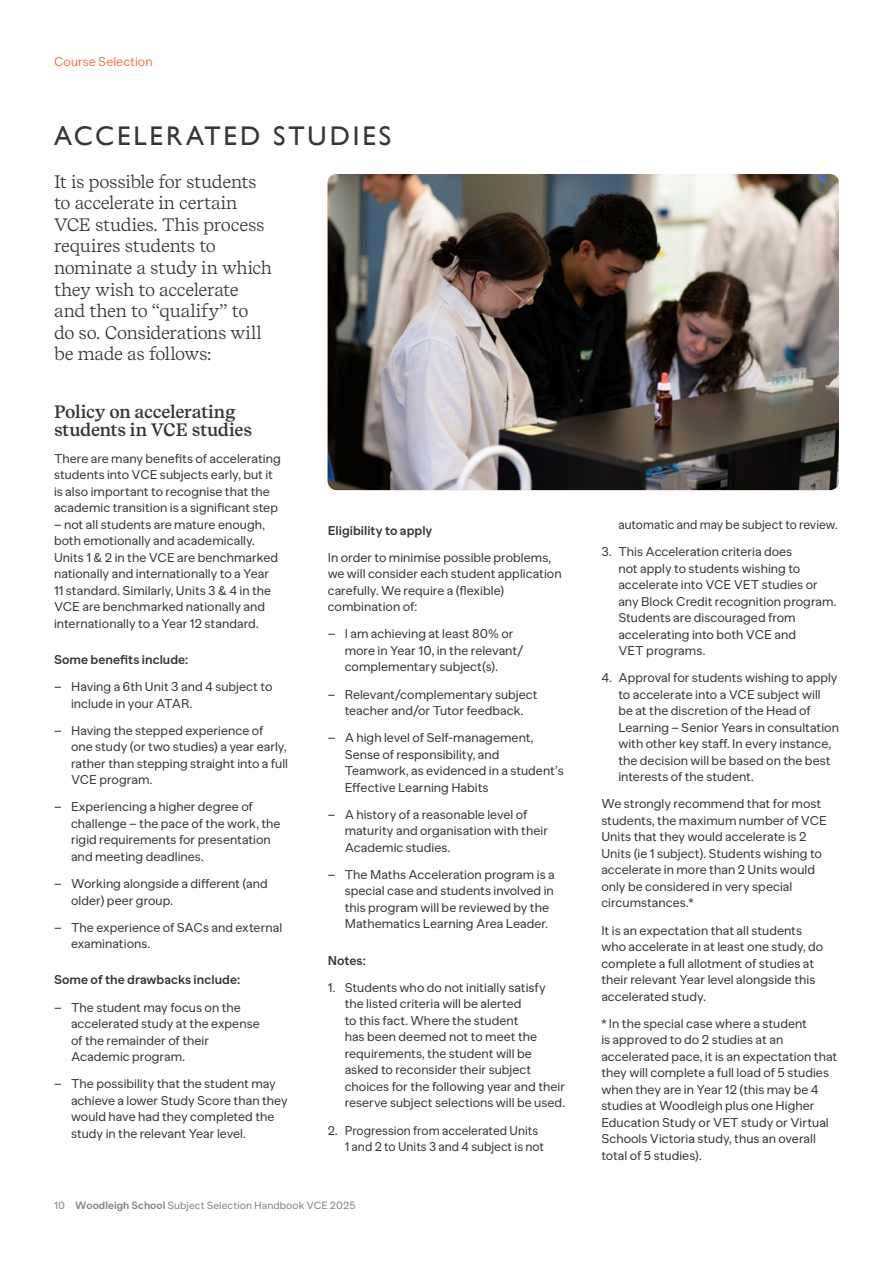
<style>
.page{position:relative;width:893px;height:1263px;background:#fff}
.page>*{position:absolute;margin:0;border:0;box-sizing:border-box;transform-origin:0 0}
.t1{font:27px "Gill Sans";letter-spacing:.105em;color:#373736}
.t2{font:18px/21.6px "Recife Text";letter-spacing:-.02em;color:#373736}
.t3{font:600 18px/18px "Recife Text";letter-spacing:-.02em;color:#373736}
.t4{font:12.75px/16.5px "MNKY Banana Grotesk";letter-spacing:.005em;color:#373736}
.t5{font:12.75px/16.5px "MNKY Banana Grotesk";letter-spacing:.005em;color:#373736;scale:.96 1}
.t6{font:700 12.75px "MNKY Banana Grotesk";letter-spacing:.005em;color:#373736}
.t7{font:12.75px "MNKY Banana Grotesk";letter-spacing:.005em;color:#f4764a}
.t8{font:10.5px "MNKY Banana Grotesk";letter-spacing:.01em;color:#858180}
.s1{font-weight:700}
</style>
<div class="page">
<img style="left:328px;top:174px;width:511px;height:316px">
<p class="t7" style="left:54px;top:55px;width:100px">Course Selection</p>
<h1 class="t1" style="left:54px;top:120px;width:339px">ACCELERATED STUDIES</h1>
<h2 class="t2" style="left:54px;top:169px;width:220px">It is possible for students to accelerate in certain<br>VCE studies. This process requires students to nominate a study in which they wish to accelerate and then to “qualify” to do so. Considerations will be made as follows:</h2>
<h2 class="t3" style="left:54px;top:402px;width:200px">Policy on accelerating students in VCE studies</h2>
<p class="t4" style="left:54px;top:450px;width:228px">There are many benefits of accelerating students into VCE subjects early, but it is also important to recognise that the academic transition is a significant step</p>
<p class="t4" style="left:54px;top:516px;width:226px">– not all students are mature enough, both emotionally and academically.<br>Units 1 &amp; 2 in the VCE are benchmarked nationally and internationally to a Year 11 standard. Similarly, Units 3 &amp; 4 in the VCE are benchmarked nationally and internationally to a Year 12 standard.</p>
<p class="t6" style="left:54px;top:653px;width:136px">Some benefits include:</p>
<p class="t4" style="left:71px;top:679px;width:203px;text-indent:-17px">– Having a 6th Unit 3 and 4 subject to include in your ATAR.</p>
<p class="t4" style="left:71px;top:722px;width:219px;text-indent:-17px">– Having the stepped experience of one study (or two studies) a year early, rather than stepping straight into a full<br>VCE program.</p>
<p class="t4" style="left:71px;top:799px;width:211px;text-indent:-17px">– Experiencing a higher degree of challenge – the pace of the work, the rigid requirements for presentation and meeting deadlines.</p>
<p class="t4" style="left:71px;top:875px;width:198px;text-indent:-17px">– Working alongside a different (and older) peer group.</p>
<p class="t4" style="left:71px;top:919px;width:213px;text-indent:-17px">– The experience of SACs and external examinations.</p>
<p class="t6" style="left:54px;top:973px;width:188px">Some of the drawbacks include:</p>
<p class="t4" style="left:71px;top:999px;width:190px;text-indent:-17px">– The student may focus on the accelerated study at the expense of the remainder of their<br>Academic program.</p>
<p class="t4" style="left:71px;top:1076px;width:218px;text-indent:-17px">– The possibility that the student may achieve a lower Study Score than they would have had they completed the study in the relevant Year level.</p>
<p class="t6" style="left:328px;top:523px;width:106px">Eligibility to apply</p>
<p class="t4" style="left:328px;top:549px;width:235px">In order to minimise possible problems, we will consider each student application carefully. We require a (flexible) combination of:</p>
<p class="t4" style="left:345px;top:626px;width:180px;text-indent:-17px">– I am achieving at least 80% or more in Year 10, in the relevant/ complementary subject(s).</p>
<p class="t4" style="left:328px;top:686px;width:211px;text-align:center">– Relevant/complementary subject teacher and/or Tutor feedback.</p>
<p class="t4" style="left:345px;top:730px;width:221px;text-indent:-17px">– A high level of Self-management,<br>Sense of responsibility, and<br>Teamwork, as evidenced in a student’s<br>Effective Learning Habits</p>
<p class="t4" style="left:345px;top:806px;width:205px;text-indent:-17px">– A history of a reasonable level of maturity and organisation with their<br>Academic studies.</p>
<p class="t4" style="left:345px;top:866px;width:211px;text-indent:-17px">– The Maths Acceleration program is a special case and students involved in this program will be reviewed by the Mathematics Learning Area Leader.</p>
<p class="t6" style="left:328px;top:953px;width:40px">Notes:</p>
<p class="t4" style="left:345px;top:979px;width:222px;text-indent:-17px">1. Students who do not initially satisfy the listed criteria will be alerted<br>to this fact. Where the student<br>has been deemed not to meet the requirements, the student will be asked to reconsider their subject choices for the following year and their reserve subject selections will be used.</p>
<p class="t5" style="left:345px;top:1122px;width:209px;text-indent:-17px">2. Progression from accelerated Units<br>1 and 2 to Units 3 and 4 subject is not</p>
<p class="t8" style="left:54px;top:1200px;width:303px">10 <span class="s1">Woodleigh School</span> Subject Selection Handbook VCE 2025</p>
<p class="t5" style="left:618px;top:516px;width:230px">automatic and may be subject to review.</p>
<p class="t4" style="left:618px;top:544px;width:220px;text-indent:-17px">3. This Acceleration criteria does<br>not apply to students wishing to accelerate into VCE VET studies or any Block Credit recognition program.<br>Students are discouraged from accelerating into both VCE and<br>VET programs.</p>
<p class="t4" style="left:618px;top:670px;width:222px;text-indent:-17px">4. Approval for students wishing to apply to accelerate into a VCE subject will<br>be at the discretion of the Head of Learning – Senior Years in consultation with other key staff. In every instance, the decision will be based on the best interests of the student.</p>
<p class="t4" style="left:601px;top:796px;width:227px">We strongly recommend that for most students, the maximum number of VCE Units that they would accelerate is 2<br>Units (ie 1 subject). Students wishing to accelerate in more than 2 Units would only be considered in very special circumstances.*</p>
<p class="t4" style="left:601px;top:922px;width:223px">It is an expectation that all students who accelerate in at least one study, do complete a full allotment of studies at their relevant Year level alongside this accelerated study.</p>
<p class="t4" style="left:601px;top:1015px;width:237px">* In the special case where a student<br>is approved to do 2 studies at an accelerated pace, it is an expectation that they will complete a full load of 5 studies when they are in Year 12 (this may be 4 studies at Woodleigh plus one Higher Education Study or VET study or Virtual Schools Victoria study, thus an overall total of 5 studies).</p>
</div>
